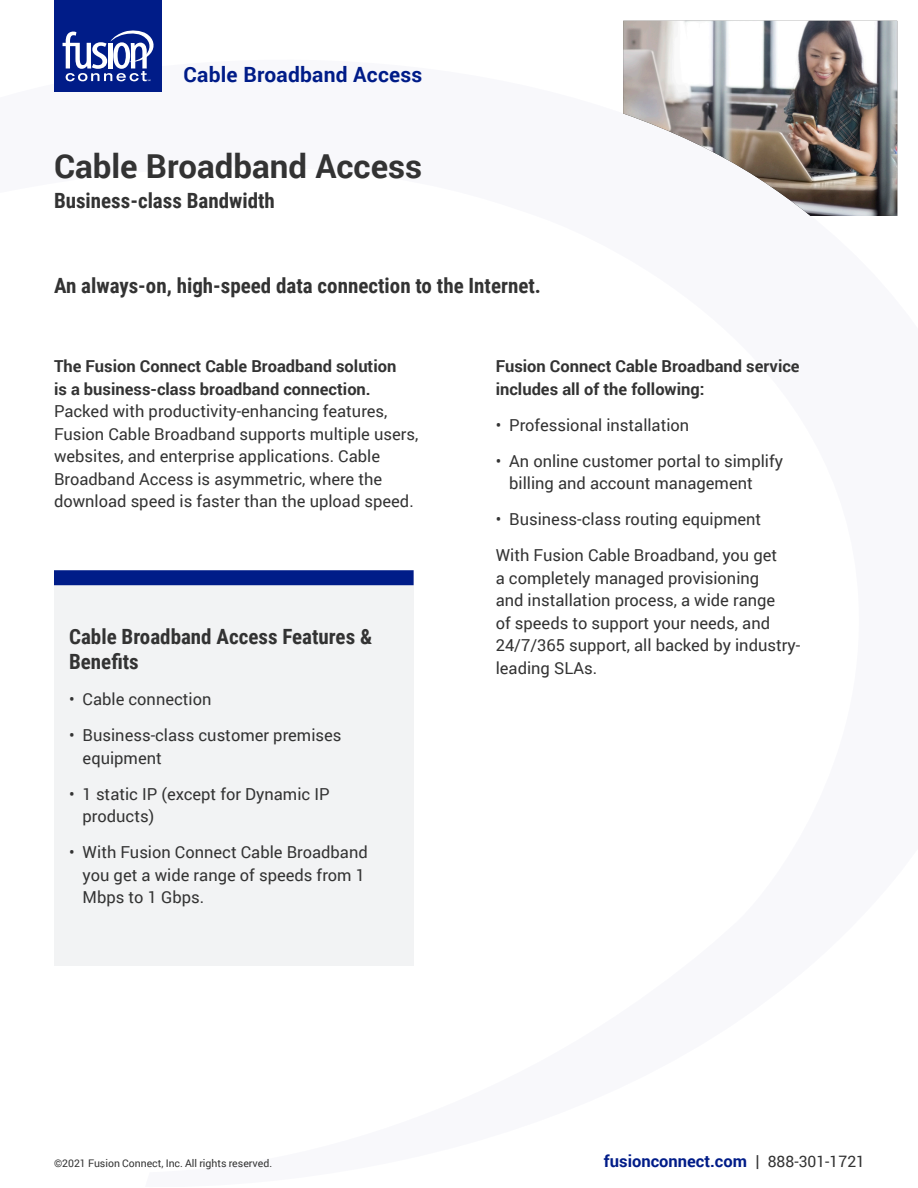
<style>
.page{position:relative;width:918px;height:1188px;background:#fff}
.page>*{position:absolute;margin:0;border:0;box-sizing:border-box;transform-origin:0 0}
.Page_Title{font:700 33px "Roboto";color:#333}
.Section_Header{font:700 21px/25.5px "Roboto Condensed";color:#333}
.t1{font:700 21px "Roboto";letter-spacing:.01em;color:#001c88}
.Body_Copy{font:16.5px/22.5px "Roboto";color:#333}
.Body_Copy-2{font:700 16.5px/22.5px "Roboto";color:#333}
.t2{font:700 16.5px "Roboto";color:#001c88}
.t3{font:10.5px "Roboto";color:#333}
.s1{font-weight:700}
.s2{color:#333}
.s3{font-weight:400;font-size:15.75px;color:#333}
</style>
<div class="page">
<div style="left:54px;top:0;width:108px;height:92px;background:#001c88"></div>
<svg style="left:62px;top:30px;width:92px;height:51px"></svg>
<img style="left:623px;top:21px;width:274px;height:195px">
<div style="left:54px;top:585px;width:360px;height:381px;background:#f2f3f4"></div>
<div style="left:54px;top:570px;width:360px;height:15px;background:#001c88"></div>
<p class="t1" style="left:184px;top:59px;width:240px">Cable Broadband Access</p>
<p class="Page_Title" style="left:54px;top:143px;width:370px">Cable Broadband Access</p>
<p class="Section_Header" style="left:54px;top:187px;width:222px">Business-class Bandwidth</p>
<p class="Section_Header" style="left:54px;top:272px;width:489px">An always-on, high-speed data connection to the Internet.</p>
<p class="Body_Copy" style="left:54px;top:355px;width:366px"><span class="s1">The Fusion Connect Cable Broadband solution<br>is a business-class broadband connection.<br></span>Packed with productivity-enhancing features, Fusion Cable Broadband supports multiple users, websites, and enterprise applications. Cable Broadband Access is asymmetric, where the download speed is faster than the upload speed.</p>
<p class="Section_Header" style="left:69px;top:623px;width:305px">Cable Broadband Access Features &amp;<br>Benefits</p>
<p class="Body_Copy" style="left:69px;top:687px;width:144px">• Cable connection</p>
<p class="Body_Copy" style="left:83px;top:723px;width:260px;text-indent:-14px">• Business-class customer premises equipment</p>
<p class="Body_Copy" style="left:83px;top:782px;width:249px;text-indent:-14px">• 1 static IP (except for Dynamic IP products)</p>
<p class="Body_Copy" style="left:83px;top:840px;width:287px;text-indent:-14px">• With Fusion Connect Cable Broadband you get a wide range of speeds from 1<br>Mbps to 1 Gbps.</p>
<p class="Body_Copy-2" style="left:496px;top:355px;width:306px">Fusion Connect Cable Broadband service includes all of the following:</p>
<p class="Body_Copy" style="left:496px;top:413px;width:195px">• Professional installation</p>
<p class="Body_Copy" style="left:509px;top:449px;width:275px;text-indent:-14px">• An online customer portal to simplify billing and account management</p>
<p class="Body_Copy" style="left:496px;top:508px;width:267px">• Business-class routing equipment</p>
<p class="Body_Copy" style="left:496px;top:544px;width:306px">With Fusion Cable Broadband, you get<br>a completely managed provisioning<br>and installation process, a wide range<br>of speeds to support your needs, and 24/7/365 support, all backed by industry&shy;leading SLAs.</p>
<p class="t3" style="left:54px;top:1156px;width:220px">©2021 Fusion Connect, Inc. All rights reserved.</p>
<p class="t2" style="left:604px;top:1150px;width:263px">fusionconnect.com <span class="s2">|</span> <span class="s3">888-301-1721</span></p>
</div>
